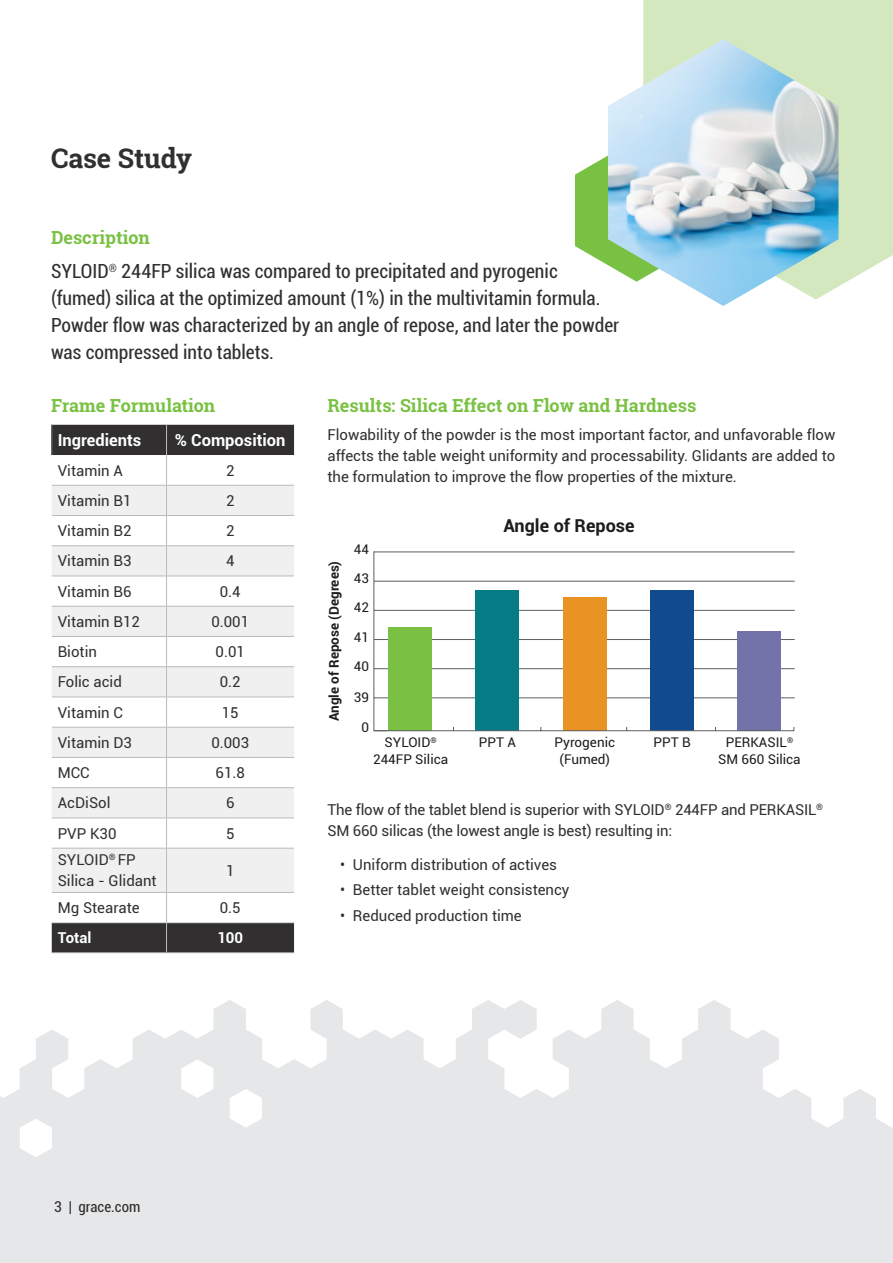
<style>
.page{position:relative;width:893px;height:1263px;background:#fff}
.page>*{position:absolute;margin:0;border:0;box-sizing:border-box;transform-origin:0 0}
.t1{font:700 27px "Roboto Slab";letter-spacing:-.005em;color:#312f30}
.intro{font:condensed 19.5px/27px "Roboto";color:#312f30}
.t2{font:700 18px "Roboto Slab";color:#79c142}
.t3{font:700 18px "Roboto";color:#1c1c1c}
.t4{font:700 16.5px "Roboto";color:#fff}
.body_text{font:15px/21px "Roboto";color:#312f30}
.body_text-2{font:condensed 15px "Roboto";color:#312f30}
.body_text-3{font:700 15px "Roboto";color:#fff}
.t5{font:13.5px/16.2px "Roboto";color:#1c1c1c;text-align:center}
.t6{font:700 13.5px "Roboto";color:#1c1c1c}
.t7{font:7.8px "Roboto";color:#1c1c1c}
</style>
<div class="page">
<svg style="left:0;top:1000px;width:893px;height:263px;fill:#e6e7e8"></svg>
<div style="left:53px;top:425px;width:241px;height:30px;background:#312f30"></div>
<svg style="left:52px;top:486px;width:242px;height:406px;fill:#f0f0f1"></svg>
<hr style="left:52px;top:922px;width:114px;height:1px;background:#dcdbdc">
<hr style="left:167px;top:922px;width:127px;height:1px;background:#dcdbdc">
<hr style="left:51px;top:425px;width:2px;height:30px;background:#5f5f62">
<hr style="left:52px;top:485px;width:115px;height:1px;background:#babbbe">
<hr style="left:167px;top:485px;width:127px;height:1px;background:#babbbe">
<hr style="left:52px;top:515px;width:115px;height:1px;background:#babbbe">
<hr style="left:167px;top:515px;width:127px;height:1px;background:#babbbe">
<hr style="left:52px;top:545px;width:115px;height:1px;background:#babbbe">
<hr style="left:167px;top:545px;width:127px;height:1px;background:#babbbe">
<hr style="left:52px;top:576px;width:115px;height:1px;background:#babbbe">
<hr style="left:167px;top:576px;width:127px;height:1px;background:#babbbe">
<hr style="left:52px;top:606px;width:115px;height:1px;background:#babbbe">
<hr style="left:167px;top:606px;width:127px;height:1px;background:#babbbe">
<hr style="left:52px;top:636px;width:115px;height:1px;background:#babbbe">
<hr style="left:167px;top:636px;width:127px;height:1px;background:#babbbe">
<hr style="left:52px;top:666px;width:115px;height:1px;background:#babbbe">
<hr style="left:167px;top:666px;width:127px;height:1px;background:#babbbe">
<hr style="left:52px;top:697px;width:115px;height:1px;background:#babbbe">
<hr style="left:167px;top:697px;width:127px;height:1px;background:#babbbe">
<hr style="left:52px;top:727px;width:115px;height:1px;background:#babbbe">
<hr style="left:167px;top:727px;width:127px;height:1px;background:#babbbe">
<hr style="left:52px;top:757px;width:115px;height:1px;background:#babbbe">
<hr style="left:167px;top:757px;width:127px;height:1px;background:#babbbe">
<hr style="left:52px;top:787px;width:115px;height:1px;background:#babbbe">
<hr style="left:167px;top:787px;width:127px;height:1px;background:#babbbe">
<hr style="left:52px;top:817px;width:115px;height:1px;background:#babbbe">
<hr style="left:167px;top:817px;width:127px;height:1px;background:#babbbe">
<hr style="left:52px;top:848px;width:115px;height:1px;background:#babbbe">
<hr style="left:167px;top:848px;width:127px;height:1px;background:#babbbe">
<hr style="left:52px;top:892px;width:115px;height:1px;background:#babbbe">
<hr style="left:167px;top:892px;width:127px;height:1px;background:#babbbe">
<hr style="left:166px;top:425px;width:1px;height:30px;background:#babbbe">
<hr style="left:166px;top:455px;width:1px;height:30px;background:#babbbe">
<svg style="left:166px;top:486px;width:1px;height:59px"></svg>
<hr style="left:166px;top:546px;width:1px;height:30px;background:#babbbe">
<hr style="left:166px;top:576px;width:1px;height:30px;background:#babbbe">
<svg style="left:166px;top:607px;width:1px;height:59px"></svg>
<hr style="left:166px;top:667px;width:1px;height:30px;background:#babbbe">
<hr style="left:166px;top:697px;width:1px;height:30px;background:#babbbe">
<hr style="left:166px;top:727px;width:1px;height:30px;background:#babbbe">
<svg style="left:166px;top:758px;width:1px;height:59px"></svg>
<hr style="left:166px;top:818px;width:1px;height:30px;background:#babbbe">
<hr style="left:166px;top:848px;width:1px;height:44px;background:#babbbe">
<hr style="left:166px;top:893px;width:1px;height:30px;background:#babbbe">
<svg style="left:52px;top:923px;width:242px;height:30px;background:#363435"></svg>
<hr style="left:373px;top:551px;width:1px;height:180px;background:#5e5f61">
<hr style="left:374px;top:697px;width:421px;height:1px;background:#5e5f61">
<hr style="left:374px;top:668px;width:421px;height:1px;background:#5e5f61">
<hr style="left:374px;top:639px;width:421px;height:1px;background:#5e5f61">
<hr style="left:374px;top:610px;width:421px;height:1px;background:#5e5f61">
<hr style="left:374px;top:581px;width:421px;height:1px;background:#5e5f61">
<hr style="left:374px;top:551px;width:421px;height:1px;background:#5e5f61">
<div style="left:388px;top:628px;width:44px;height:103px;background:#79c043"></div>
<div style="left:476px;top:590px;width:43px;height:141px;background:#057b85"></div>
<div style="left:563px;top:597px;width:43px;height:134px;background:#e99422"></div>
<div style="left:650px;top:590px;width:44px;height:141px;background:#114b8e"></div>
<div style="left:738px;top:631px;width:43px;height:100px;background:#7373aa"></div>
<hr style="left:374px;top:730px;width:420px;height:1px;background:#5e5f61">
<svg style="left:643px;top:0;width:250px;height:287px;background:#d4e7c2"></svg>
<svg style="left:575px;top:155px;width:33px;height:110px"></svg>
<img style="left:608px;top:39px;width:230px;height:267px">
<h1 class="t1" style="left:51px;top:139px;width:143px">Case Study</h1>
<h2 class="t2" style="left:51px;top:225px;width:101px">Description</h2>
<p class="intro" style="left:51px;top:257px;width:570px">SYLOID<sup>®</sup> 244FP silica was compared to precipitated and pyrogenic (fumed) silica at the optimized amount (1%) in the multivitamin formula.<br>Powder flow was characterized by an angle of repose, and later the powder was compressed into tablets.</p>
<h2 class="t2" style="left:51px;top:393px;width:166px">Frame Formulation</h2>
<h3 class="t4" style="left:58px;top:429px;width:85px">Ingredients</h3>
<h3 class="t4" style="left:175px;top:429px;width:112px">% Composition</h3>
<p class="body_text" style="left:58px;top:459px;width:67px">Vitamin A</p>
<p class="body_text" style="left:226px;top:459px;width:10px">2</p>
<p class="body_text" style="left:58px;top:490px;width:75px">Vitamin B1</p>
<p class="body_text" style="left:226px;top:490px;width:10px">2</p>
<p class="body_text" style="left:58px;top:520px;width:75px">Vitamin B2</p>
<p class="body_text" style="left:226px;top:520px;width:10px">2</p>
<p class="body_text" style="left:58px;top:550px;width:75px">Vitamin B3</p>
<p class="body_text" style="left:226px;top:550px;width:10px">4</p>
<p class="body_text" style="left:58px;top:580px;width:75px">Vitamin B6</p>
<p class="body_text" style="left:220px;top:580px;width:22px">0.4</p>
<p class="body_text" style="left:58px;top:611px;width:84px">Vitamin B12</p>
<p class="body_text" style="left:211px;top:611px;width:39px">0.001</p>
<p class="body_text" style="left:58px;top:641px;width:41px">Biotin</p>
<p class="body_text" style="left:216px;top:641px;width:31px">0.01</p>
<p class="body_text" style="left:58px;top:671px;width:66px">Folic acid</p>
<p class="body_text" style="left:220px;top:671px;width:22px">0.2</p>
<p class="body_text" style="left:58px;top:701px;width:67px">Vitamin C</p>
<p class="body_text" style="left:222px;top:701px;width:18px">15</p>
<p class="body_text" style="left:58px;top:731px;width:76px">Vitamin D3</p>
<p class="body_text" style="left:211px;top:731px;width:39px">0.003</p>
<p class="body_text" style="left:58px;top:762px;width:34px">MCC</p>
<p class="body_text" style="left:216px;top:762px;width:31px">61.8</p>
<p class="body_text" style="left:58px;top:792px;width:54px">AcDiSol</p>
<p class="body_text" style="left:226px;top:792px;width:10px">6</p>
<p class="body_text" style="left:58px;top:822px;width:60px">PVP K30</p>
<p class="body_text" style="left:226px;top:822px;width:10px">5</p>
<p class="body_text" style="left:58px;top:849px;width:100px">SYLOID<sup>®</sup> FP<br>Silica - Glidant</p>
<p class="body_text" style="left:226px;top:859px;width:10px">1</p>
<p class="body_text" style="left:58px;top:897px;width:84px">Mg Stearate</p>
<p class="body_text" style="left:220px;top:897px;width:22px">0.5</p>
<p class="body_text-3" style="left:58px;top:927px;width:35px">Total</p>
<p class="body_text-3" style="left:217px;top:927px;width:27px">100</p>
<h2 class="t2" style="left:327px;top:393px;width:370px">Results: Silica Effect on Flow and Hardness</h2>
<p class="body_text" style="left:327px;top:423px;width:509px;text-align:justify">Flowability of the powder is the most important factor, and unfavorable flow affects the table weight uniformity and processability. Glidants are added to the formulation to improve the flow properties of the mixture.</p>
<p class="t3" style="left:504px;top:513px;width:132px">Angle of Repose</p>
<p class="t6" style="left:325px;top:721px;width:162px;rotate:-90deg">Angle of Repose (Degrees)</p>
<p class="t5" style="left:718px;top:734px;width:84px">PERKASIL<sup>®<br></sup>SM 660 Silica</p>
<p class="t5" style="left:354px;top:541px;width:17px">44</p>
<p class="t5" style="left:354px;top:570px;width:17px">43</p>
<p class="t5" style="left:354px;top:599px;width:17px">42</p>
<p class="t5" style="left:354px;top:628px;width:17px">41</p>
<p class="t5" style="left:354px;top:657px;width:17px">40</p>
<p class="t5" style="left:354px;top:688px;width:17px">39</p>
<p class="t5" style="left:362px;top:719px;width:9px">0</p>
<p class="t5" style="left:555px;top:734px;width:62px">Pyrogenic</p>
<p class="t5" style="left:653px;top:734px;width:39px">PPT B</p>
<p class="t5" style="left:560px;top:750px;width:52px">(Fumed)</p>
<p class="t7" style="left:431px;top:735px;width:8px">®</p>
<p class="t5" style="left:373px;top:750px;width:77px">244FP Silica</p>
<p class="t5" style="left:385px;top:734px;width:47px">SYLOID</p>
<p class="t5" style="left:479px;top:734px;width:39px">PPT A</p>
<p class="body_text" style="left:327px;top:798px;width:497px">The flow of the tablet blend is superior with SYLOID<sup>®</sup> 244FP and PERKASIL<sup>®<br></sup>SM 660 silicas (the lowest angle is best) resulting in:</p>
<p class="body_text" style="left:340px;top:854px;width:218px">• Uniform distribution of actives</p>
<p class="body_text" style="left:340px;top:879px;width:231px">• Better tablet weight consistency</p>
<p class="body_text" style="left:340px;top:904px;width:183px">• Reduced production time</p>
<p class="body_text-2" style="left:54px;top:1196px;width:88px">3 | grace.com</p>
</div>
